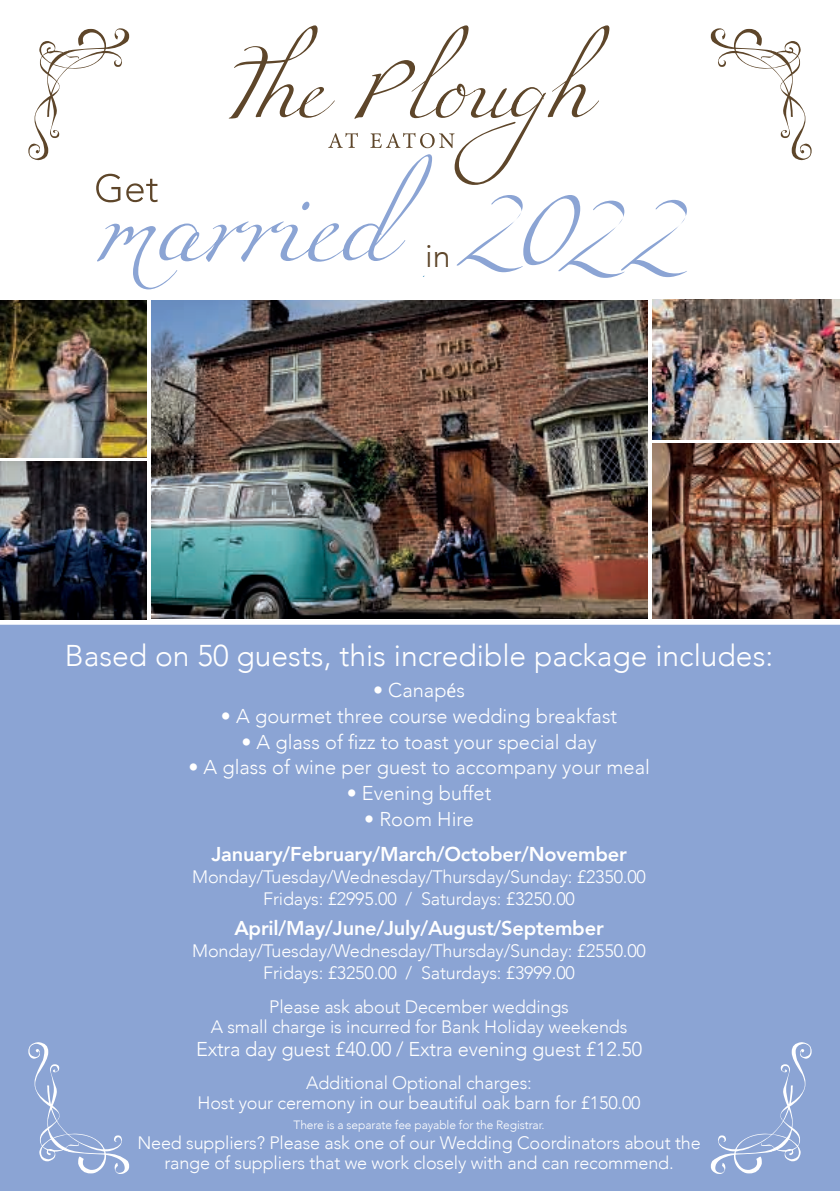
<style>
.page{position:relative;width:840px;height:1191px;background:#fff}
.page>*{position:absolute;margin:0;border:0;box-sizing:border-box;transform-origin:0 0}
.t1{font:300 32px "Avenir";color:#5e462a}
.t2{font:300 30px "Avenir";color:#fff}
.t3{font:300 20px "Avenir";color:#fff}
.t4{font:800 20px "Avenir";letter-spacing:-.01em;color:#fff}
.t5{font:300 18px/20px "Avenir";letter-spacing:-.01em;color:#fff;text-align:center}
.t6{font:300 12px "Avenir";letter-spacing:-.01em;color:#fff}
.s1{font-family:"Calibri";font-weight:400}
</style>
<div class="page">
<svg style="left:229px;top:25px;width:380px;height:160px"></svg>
<svg style="left:328px;top:133px;width:126px;height:15px"></svg>
<svg style="left:28px;top:28px;width:101px;height:132px"></svg>
<svg style="left:710px;top:28px;width:101px;height:132px"></svg>
<svg style="left:97px;top:154px;width:335px;height:135px"></svg>
<svg style="left:96px;top:174px;width:61px;height:28px"></svg>
<img style="left:151px;top:301px;width:496px;height:317px">
<div style="left:0;top:625px;width:839px;height:566px;background:#8ba4d4"></div>
<img style="left:652px;top:444px;width:187px;height:174px">
<svg style="left:27px;top:1030px;width:102px;height:144px;background:#93aad7"></svg>
<svg style="left:708px;top:1030px;width:103px;height:144px;background:#93aad7"></svg>
<img style="left:0;top:301px;width:146px;height:157px">
<img style="left:652px;top:300px;width:187px;height:139px">
<svg style="left:456px;top:195px;width:231px;height:83px"></svg>
<img style="left:0;top:461px;width:146px;height:158px">
<h1 class="t1" style="left:425px;top:237px;width:27px">in</h1>
<h2 class="t2" style="left:65px;top:638px;width:709px">Based on 50 guests, this incredible package includes:</h2>
<p class="t3" style="left:373px;top:678px;width:93px">• Canap<span class="s1">é</span>s</p>
<p class="t3" style="left:221px;top:704px;width:397px">• A gourmet three course wedding breakfast</p>
<p class="t3" style="left:241px;top:730px;width:357px">• A glass of fizz to toast your special day</p>
<p class="t3" style="left:188px;top:755px;width:463px">• A glass of wine per guest to accompany your meal</p>
<p class="t3" style="left:346px;top:781px;width:146px">• Evening buffet</p>
<p class="t3" style="left:364px;top:807px;width:111px">• Room Hire</p>
<p class="t4" style="left:211px;top:836px;width:417px">January/February/March/October/November</p>
<p class="t5" style="left:192px;top:866px;width:455px;line-height:22px">Monday/Tuesday/Wednesday/Thursday/Sunday: £2350.00<br>Fridays: £2995.00 / Saturdays: £3250.00</p>
<p class="t4" style="left:234px;top:910px;width:370px">April/May/June/July/August/September</p>
<p class="t5" style="left:192px;top:940px;width:455px;line-height:22px">Monday/Tuesday/Wednesday/Thursday/Sunday: £2550.00<br>Fridays: £3250.00 / Saturdays: £3999.00</p>
<p class="t5" style="left:210px;top:997px;width:418px">Please ask about December weddings<br>A small charge is incurred for Bank Holiday weekends</p>
<p class="t3" style="left:196px;top:1036px;width:447px">Extra day guest £40.00 / Extra evening guest £12.50</p>
<p class="t5" style="left:197px;top:1073px;width:444px">Additional Optional charges:<br>Host your ceremony in our beautiful oak barn for £150.00</p>
<p class="t6" style="left:293px;top:1118px;width:252px">There is a separate fee payable for the Registrar.</p>
<p class="t5" style="left:137px;top:1133px;width:564px">Need suppliers? Please ask one of our Wedding Coordinators about the range of suppliers that we work closely with and can recommend.</p>
</div>
